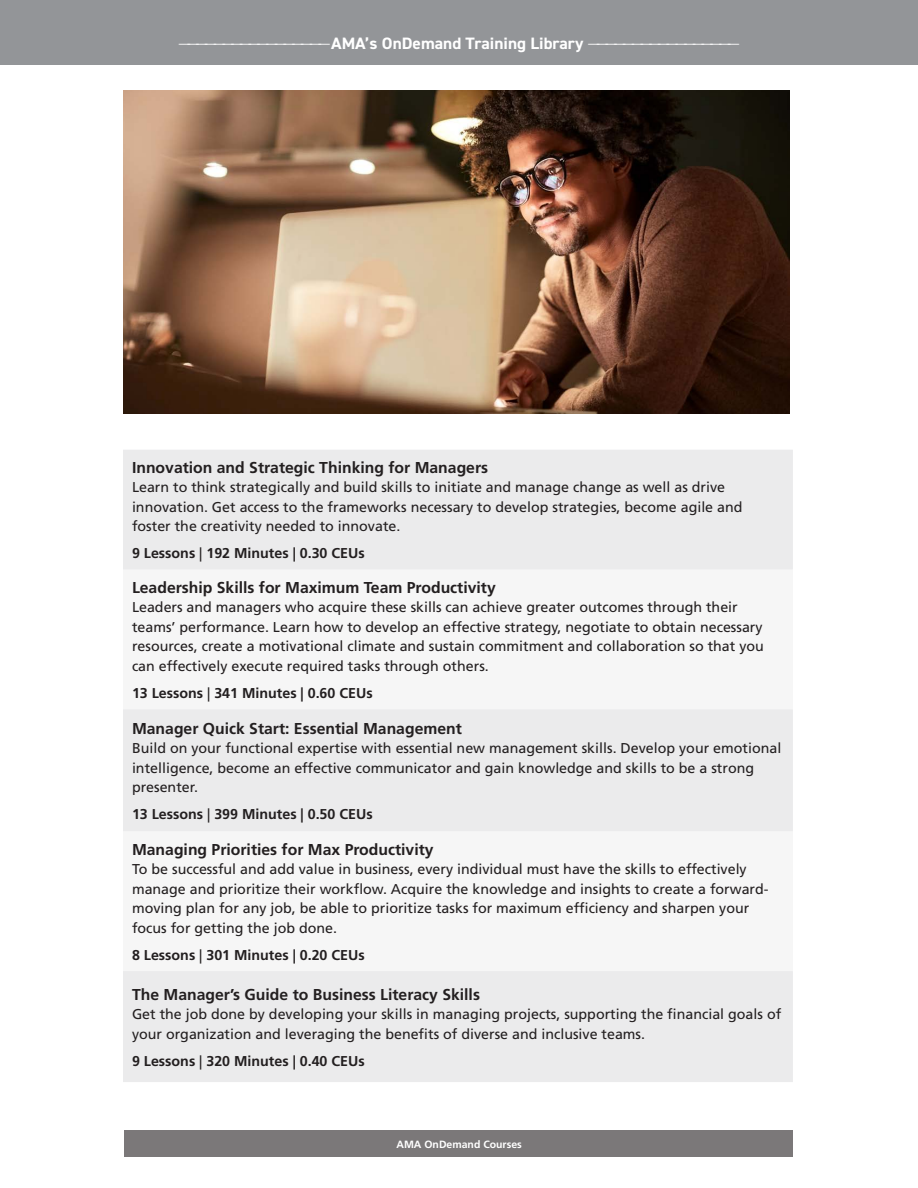
<style>
.page{position:relative;width:918px;height:1188px;background:#fff}
.page>*{position:absolute;margin:0;border:0;box-sizing:border-box;transform-origin:0 0}
.t1{font:300 16.5px "DIN2014";color:#fff;scale:1.05 1}
.t2{font:700 15.75px "Frutiger LT Std";color:#231f20}
.t3{font:14.25px/19.5px "Frutiger LT Std";color:#231f20}
.t4{font:700 14.25px "Frutiger LT Std";color:#231f20}
.t5{font:700 10.5px "Frutiger LT Std";color:#fff}
.s1{font-weight:700}
.s2{font-weight:400}
</style>
<div class="page">
<div style="left:0;top:0;width:918px;height:64px;background:#939598"></div>
<div style="left:124px;top:1131px;width:669px;height:26px;background:#7b7879"></div>
<div style="left:123px;top:450px;width:670px;height:632px;background:#ebebec"></div>
<svg style="left:123px;top:570px;width:670px;height:401px;fill:#f6f6f6"></svg>
<img style="left:123px;top:90px;width:666px;height:324px">
<p class="t1" style="left:178px;top:33px;width:536px">————————————————— <span class="s1">A M A ’ s O n D e m a n d T r a i n i n g L i b r a r y</span> —————————————————</p>
<p class="t2" style="left:132px;top:458px;width:358px">Innovation and Strategic Thinking for Managers</p>
<p class="t3" style="left:132px;top:478px;width:612px">Learn to think strategically and build skills to initiate and manage change as well as drive innovation. Get access to the frameworks necessary to develop strategies, become agile and foster the creativity needed to innovate.</p>
<p class="t4" style="left:132px;top:545px;width:234px">9 Lessons <span class="s2">|</span> 192 Minutes | 0.30 CEUs</p>
<p class="t2" style="left:132px;top:578px;width:365px">Leadership Skills for Maximum Team Productivity</p>
<p class="t3" style="left:132px;top:598px;width:633px">Leaders and managers who acquire these skills can achieve greater outcomes through their teams’ performance. Learn how to develop an effective strategy, negotiate to obtain necessary resources, create a motivational climate and sustain commitment and collaboration so that you can effectively execute required tasks through others.</p>
<p class="t4" style="left:132px;top:685px;width:242px">13 Lessons <span class="s2">|</span> 341 Minutes | 0.60 CEUs</p>
<p class="t2" style="left:132px;top:719px;width:331px">Manager Quick Start: Essential Management</p>
<p class="t3" style="left:132px;top:738px;width:651px">Build on your functional expertise with essential new management skills. Develop your emotional intelligence, become an effective communicator and gain knowledge and skills to be a strong presenter.</p>
<p class="t4" style="left:132px;top:806px;width:242px">13 Lessons <span class="s2">|</span> 399 Minutes | 0.50 CEUs</p>
<p class="t2" style="left:132px;top:840px;width:303px">Managing Priorities for Max Productivity</p>
<p class="t3" style="left:132px;top:860px;width:638px">To be successful and add value in business, every individual must have the skills to effectively manage and prioritize their workflow. Acquire the knowledge and insights to create a forward&shy;moving plan for any job, be able to prioritize tasks for maximum efficiency and sharpen your focus for getting the job done.</p>
<p class="t4" style="left:132px;top:946px;width:234px">8 Lessons <span class="s2">|</span> 301 Minutes | 0.20 CEUs</p>
<p class="t2" style="left:132px;top:985px;width:350px">The Manager’s Guide to Business Literacy Skills</p>
<p class="t3" style="left:132px;top:1004px;width:651px">Get the job done by developing your skills in managing projects, supporting the financial goals of your organization and leveraging the benefits of diverse and inclusive teams.</p>
<p class="t4" style="left:132px;top:1052px;width:234px">9 Lessons <span class="s2">|</span> 320 Minutes | 0.40 CEUs</p>
<p class="t5" style="left:396px;top:1138px;width:127px">AMA OnDemand Courses</p>
</div>
